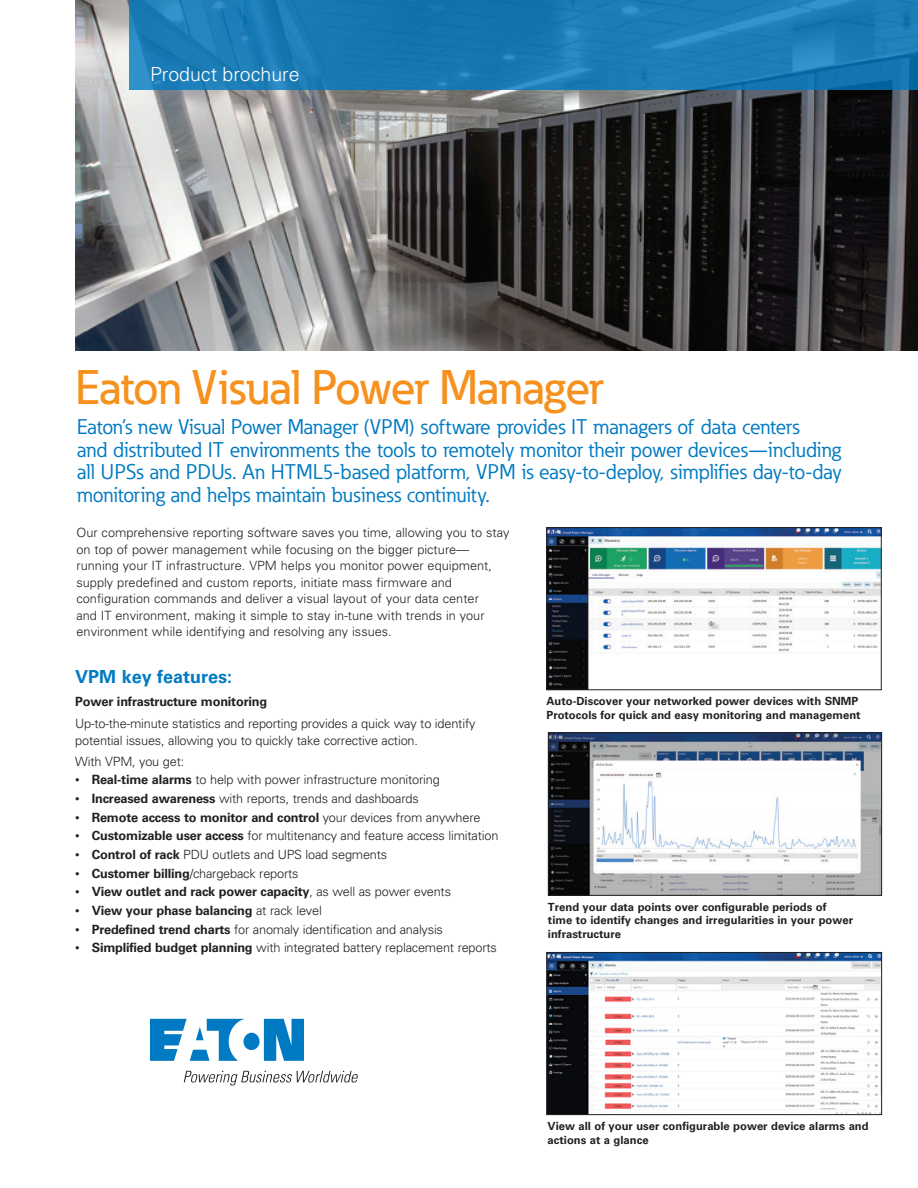
<style>
.page{position:relative;width:918px;height:1188px;background:#fff}
.page>*{position:absolute;margin:0;border:0;box-sizing:border-box;transform-origin:0 0}
.t1{font:500 48px "Eaton";letter-spacing:-.01em;color:#f6911e}
.t2{font:21px/22.5px "Eaton";color:#007ac2}
.t3{font:300 19.5px "Univers";color:#fff}
.t4{font:700 18px "Univers";color:#007ac2}
.t5{font:300 12.75px/16.5px "Univers";color:#231f20}
.t6{font:700 12.75px "Univers";letter-spacing:-.015em;color:#231f20}
.t7{font:700 11.25px/13.8px "Univers";color:#231f20}
.s1{font-family:"Univers LT Std";font-size:9px}
.s2{font-weight:700}
.s3{font-family:"Univers LT Std";font-weight:300;font-size:9px}
.s4{font-weight:300}
</style>
<div class="page">
<img style="left:76px;top:0;width:842px;height:351px">
<img style="left:548px;top:529px;width:332px;height:159px">
<div style="left:546px;top:527px;width:336px;height:163px;border:1px solid #231f20"></div>
<img style="left:550px;top:734px;width:330px;height:160px">
<div style="left:548px;top:732px;width:334px;height:164px;border:1px solid #231f20"></div>
<img style="left:548px;top:954px;width:332px;height:159px">
<div style="left:546px;top:952px;width:336px;height:163px;border:1px solid #231f20"></div>
<svg style="left:129px;top:0;width:789px;height:90px;fill:#1a7bb4"></svg>
<svg style="left:150px;top:1019px;width:154px;height:42px"></svg>
<svg style="left:184px;top:1071px;width:174px;height:15px"></svg>
<h3 class="t3" style="left:150px;top:62px;width:151px">Product brochure</h3>
<h1 class="t1" style="left:75px;top:358px;width:530px">Eaton Visual Power Manager</h1>
<p class="t2" style="left:77px;top:416px;width:766px">Eaton’s new Visual Power Manager (VPM) software provides IT managers of data centers<br>and distributed IT environments the tools to remotely monitor their power devices—including all UPSs and PDUs. An HTML5-based platform, VPM is easy-to-deploy, simplifies day-to-day monitoring and helps maintain business continuity.</p>
<p class="t5" style="left:76px;top:525px;width:434px">Our comprehensive reporting software saves you time, allowing you to stay on top of power management while focusing on the bigger picture— running your IT infrastructure. VPM helps you monitor power equipment, supply predefined and custom reports, initiate mass firmware and configuration commands and deliver a visual layout of your data center<br>and IT environment, making it simple to stay in-tune with trends in your environment while identifying and resolving any issues.</p>
<h3 class="t4" style="left:75px;top:666px;width:159px">VPM key features:</h3>
<p class="t6" style="left:75px;top:694px;width:193px">Power infrastructure monitoring</p>
<p class="t5" style="left:75px;top:716px;width:402px">Up-to-the-minute statistics and reporting provides a quick way to identify potential issues, allowing you to quickly take corrective action.</p>
<p class="t5" style="left:75px;top:753px;width:111px">With VPM, you get:</p>
<p class="t5" style="left:75px;top:772px;width:366px"><span class="s1">•</span> <span class="s2">Real-time alarms</span> to help with power infrastructure monitoring</p>
<p class="t5" style="left:75px;top:790px;width:345px"><span class="s1">•</span> <span class="s2">Increased awareness</span> with reports, trends and dashboards</p>
<p class="t6" style="left:75px;top:810px;width:407px"><span class="s3">•</span> Remote access to monitor and control <span class="s4">your devices from anywhere</span></p>
<p class="t5" style="left:75px;top:828px;width:425px"><span class="s1">•</span> <span class="s2">Customizable user access</span> for multitenancy and feature access limitation</p>
<p class="t5" style="left:75px;top:846px;width:313px"><span class="s1">•</span> <span class="s2">Control of rack</span> PDU outlets and UPS load segments</p>
<p class="t5" style="left:75px;top:865px;width:225px"><span class="s1">•</span> <span class="s2">Customer billing</span>/chargeback reports</p>
<p class="t6" style="left:75px;top:884px;width:377px"><span class="s3">•</span> View outlet and rack power capacity<span class="s4">, as well as power events</span></p>
<p class="t6" style="left:75px;top:903px;width:248px"><span class="s3">•</span> View your phase balancing <span class="s4">at rack level</span></p>
<p class="t5" style="left:75px;top:921px;width:369px"><span class="s1">•</span> <span class="s2">Predefined trend charts</span> for anomaly identification and analysis</p>
<p class="t5" style="left:75px;top:940px;width:423px"><span class="s1">•</span> <span class="s2">Simplified budget planning</span> with integrated battery replacement reports</p>
<p class="t7" style="left:546px;top:694px;width:316px">Auto-Discover your networked power devices with SNMP<br>Protocols for quick and easy monitoring and management</p>
<p class="t7" style="left:548px;top:900px;width:307px">Trend your data points over configurable periods of time to identify changes and irregularities in your power infrastructure</p>
<p class="t7" style="left:548px;top:1119px;width:323px">View all of your user configurable power device alarms and actions at a glance</p>
</div>
